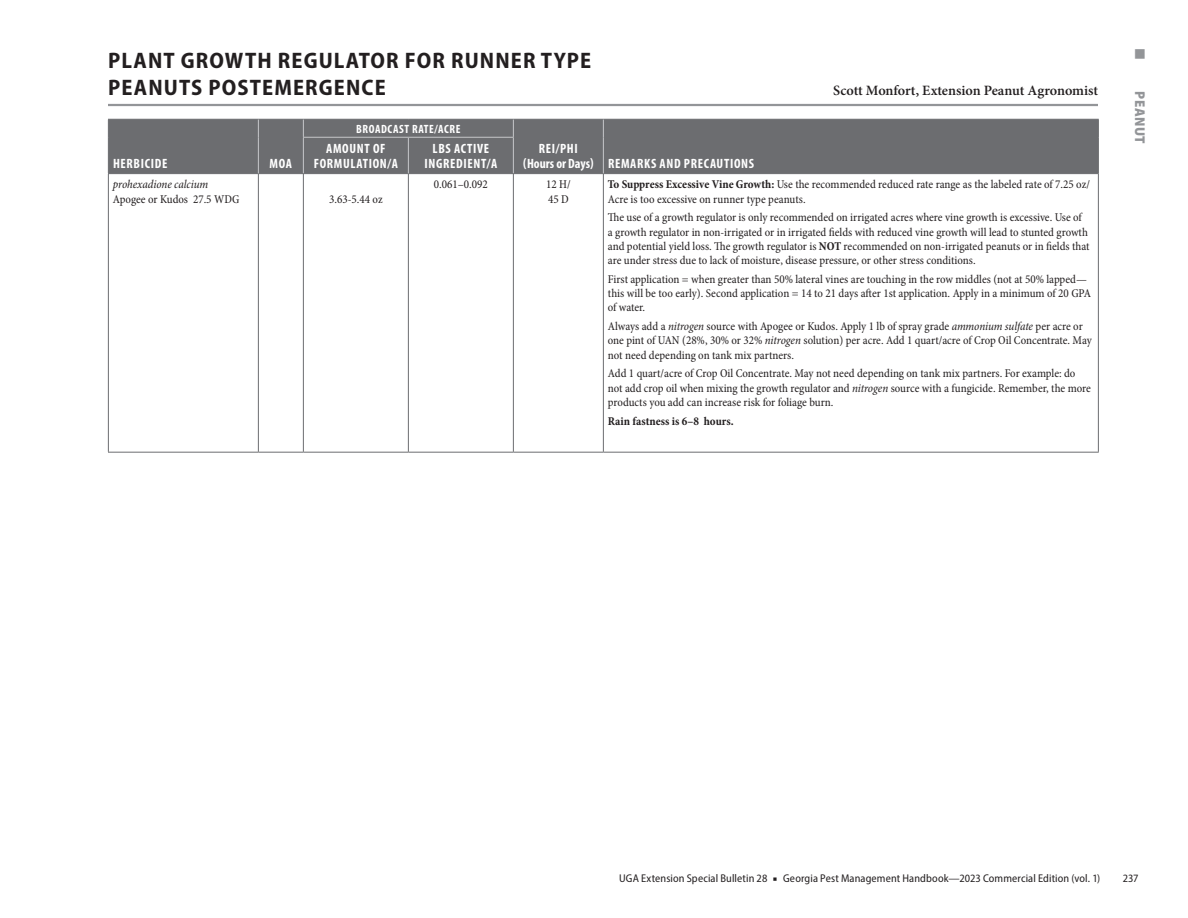
<style>
.page{position:relative;width:1188px;height:918px;background:#fff}
.page>*{position:absolute;margin:0;border:0;box-sizing:border-box;transform-origin:0 0}
.t1{font:700 semi-condensed 22.5px/27px "Myriad Pro";letter-spacing:.05em;color:#231f20}
.t2{font:16.5px "Wingdings";color:#939598}
.t3{font:600 14.25px "Minion Pro";letter-spacing:-.005em;color:#231f20}
.t4{font:900 semi-condensed 14.25px "Myriad Pro";letter-spacing:.03em;color:#939598}
.t5{font:700 condensed 13.5px/14.2px "Myriad Pro";letter-spacing:.05em;color:#fff;text-align:center}
.t6{font:condensed 12px/14.2px "Minion Pro";letter-spacing:-.005em;color:#231f20}
.t7{font:700 condensed 12px "Minion Pro";color:#231f20}
.t8{font:italic condensed 12px "Minion Pro";letter-spacing:-.01em;color:#231f20}
.t9{font:700 condensed 12px "Myriad Pro";letter-spacing:.05em;color:#fff}
.t10{font:semi-condensed 11.25px "Myriad Pro";letter-spacing:.01em;color:#231f20}
.s1{font-weight:700}
.s2{font-style:italic}
.s3{font-family:"Minion Pro";font-stretch:normal}
</style>
<div class="page">
<hr style="left:108px;top:104px;width:990px;height:2px;background:#939598">
<div style="left:109px;top:120px;width:989px;height:53px;background:#6c6d70"></div>
<hr style="left:303px;top:138px;width:1px;height:35px;background:#c7c8ca">
<hr style="left:513px;top:138px;width:1px;height:35px;background:#c7c8ca">
<hr style="left:258px;top:173px;width:45px;height:1px;background:#6c6d70">
<hr style="left:258px;top:174px;width:1px;height:278px;background:#6c6d70">
<hr style="left:303px;top:173px;width:105px;height:1px;background:#6c6d70">
<hr style="left:303px;top:174px;width:1px;height:278px;background:#6c6d70">
<hr style="left:408px;top:173px;width:105px;height:1px;background:#6c6d70">
<hr style="left:408px;top:174px;width:1px;height:278px;background:#6c6d70">
<hr style="left:513px;top:173px;width:90px;height:1px;background:#6c6d70">
<hr style="left:513px;top:174px;width:1px;height:278px;background:#6c6d70">
<hr style="left:603px;top:174px;width:1px;height:278px;background:#6c6d70">
<hr style="left:108px;top:174px;width:1px;height:278px;background:#6c6d70">
<hr style="left:1098px;top:174px;width:1px;height:278px;background:#6c6d70">
<hr style="left:108px;top:452px;width:150px;height:1px;background:#6c6d70">
<hr style="left:258px;top:452px;width:45px;height:1px;background:#6c6d70">
<hr style="left:303px;top:452px;width:105px;height:1px;background:#6c6d70">
<hr style="left:408px;top:452px;width:105px;height:1px;background:#6c6d70">
<hr style="left:513px;top:452px;width:90px;height:1px;background:#6c6d70">
<hr style="left:603px;top:452px;width:496px;height:1px;background:#6c6d70">
<hr style="left:408px;top:138px;width:1px;height:35px;background:#c7c8ca">
<hr style="left:258px;top:119px;width:45px;height:1px;background:#6c6d70">
<hr style="left:513px;top:119px;width:90px;height:1px;background:#6c6d70">
<hr style="left:108px;top:119px;width:150px;height:1px;background:#6c6d70">
<svg style="left:108px;top:120px;width:1px;height:17px"></svg>
<hr style="left:108px;top:137px;width:1px;height:36px;background:#6c6d70">
<hr style="left:108px;top:173px;width:150px;height:1px;background:#6c6d70">
<svg style="left:258px;top:120px;width:1px;height:17px"></svg>
<hr style="left:258px;top:137px;width:1px;height:36px;background:#c7c8ca">
<hr style="left:603px;top:119px;width:496px;height:1px;background:#6c6d70">
<svg style="left:1098px;top:120px;width:1px;height:17px"></svg>
<hr style="left:1098px;top:137px;width:1px;height:36px;background:#6c6d70">
<hr style="left:603px;top:173px;width:496px;height:1px;background:#6c6d70">
<svg style="left:603px;top:120px;width:1px;height:17px"></svg>
<hr style="left:603px;top:137px;width:1px;height:36px;background:#c7c8ca">
<hr style="left:303px;top:119px;width:105px;height:1px;background:#6c6d70">
<hr style="left:408px;top:119px;width:105px;height:1px;background:#6c6d70">
<svg style="left:303px;top:120px;width:1px;height:17px"></svg>
<svg style="left:513px;top:120px;width:1px;height:17px"></svg>
<hr style="left:303px;top:137px;width:105px;height:1px;background:#c7c8ca">
<hr style="left:408px;top:137px;width:106px;height:1px;background:#c7c8ca">
<h1 class="t1" style="left:108px;top:46px;width:484px">PLANT GROWTH REGULATOR FOR RUNNER TYPE<br>PEANUTS POSTEMERGENCE</h1>
<p class="t5" style="left:113px;top:156px;width:56px">HERBICIDE</p>
<p class="t5" style="left:270px;top:156px;width:24px">MOA</p>
<p class="t9" style="left:356px;top:121px;width:106px">BROADCAST RATE/ACRE</p>
<p class="t5" style="left:314px;top:141px;width:86px">AMOUNT OF<br>FORMULATION/A</p>
<p class="t5" style="left:424px;top:141px;width:75px">LBS ACTIVE<br>INGREDIENT/A</p>
<p class="t5" style="left:523px;top:141px;width:233px;text-align:left;text-indent:16px">REI/PHI<br>(Hours or Days) REMARKS AND PRECAUTIONS</p>
<p class="t3" style="left:833px;top:80px;width:266px">Scott Monfort, Extension Peanut Agronomist</p>
<p class="t8" style="left:113px;top:177px;width:97px">prohexadione calcium</p>
<p class="t6" style="left:113px;top:192px;width:128px">Apogee or Kudos 27.5 WDG</p>
<p class="t6" style="left:329px;top:192px;width:55px">3.63-5.44 oz</p>
<p class="t6" style="left:434px;top:178px;width:55px">0.061–0.092</p>
<p class="t6" style="left:546px;top:178px;width:26px">12 H/<br>45 D</p>
<p class="t6" style="left:608px;top:178px;width:484px"><span class="s1">To Suppress Excessive Vine Growth:</span> Use the recommended reduced rate range as the labeled rate of 7.25 oz/<br>Acre is too excessive on runner type peanuts.</p>
<p class="t6" style="left:608px;top:211px;width:483px">The use of a growth regulator is only recommended on irrigated acres where vine growth is excessive. Use of a growth regulator in non-irrigated or in irrigated fields with reduced vine growth will lead to stunted growth and potential yield loss. The growth regulator is <span class="s1">NOT</span> recommended on non-irrigated peanuts or in fields that are under stress due to lack of moisture, disease pressure, or other stress conditions.</p>
<p class="t6" style="left:608px;top:272px;width:485px">First application = when greater than 50% lateral vines are touching in the row middles (not at 50% lapped— this will be too early). Second application = 14 to 21 days after 1st application. Apply in a minimum of 20 GPA of water.</p>
<p class="t6" style="left:608px;top:319px;width:485px">Always add a <span class="s2">nitrogen</span> source with Apogee or Kudos. Apply 1 lb of spray grade <span class="s2">ammonium sulfate</span> per acre or one pint of UAN (28%, 30% or 32% <span class="s2">nitrogen</span> solution) per acre. Add 1 quart/acre of Crop Oil Concentrate. May not need depending on tank mix partners.</p>
<p class="t6" style="left:608px;top:366px;width:484px">Add 1 quart/acre of Crop Oil Concentrate. May not need depending on tank mix partners. For example: do not add crop oil when mixing the growth regulator and <span class="s2">nitrogen</span> source with a fungicide. Remember, the more products you add can increase risk for foliage burn.</p>
<p class="t7" style="left:608px;top:412px;width:127px">Rain fastness is 6–8 hours.</p>
<h2 class="t2" style="left:1134px;top:45px;width:14px">■</h2>
<p class="t4" style="left:1150px;top:91px;width:54px;rotate:90deg">PEANUT</p>
<p class="t10" style="left:619px;top:871px;width:483px">UGA Extension Special Bulletin 28 <span class="s3">■</span> Georgia Pest Management Handbook—2023 Commercial Edition (vol. 1)</p>
<p class="t10" style="left:1123px;top:871px;width:17px">237</p>
</div>
